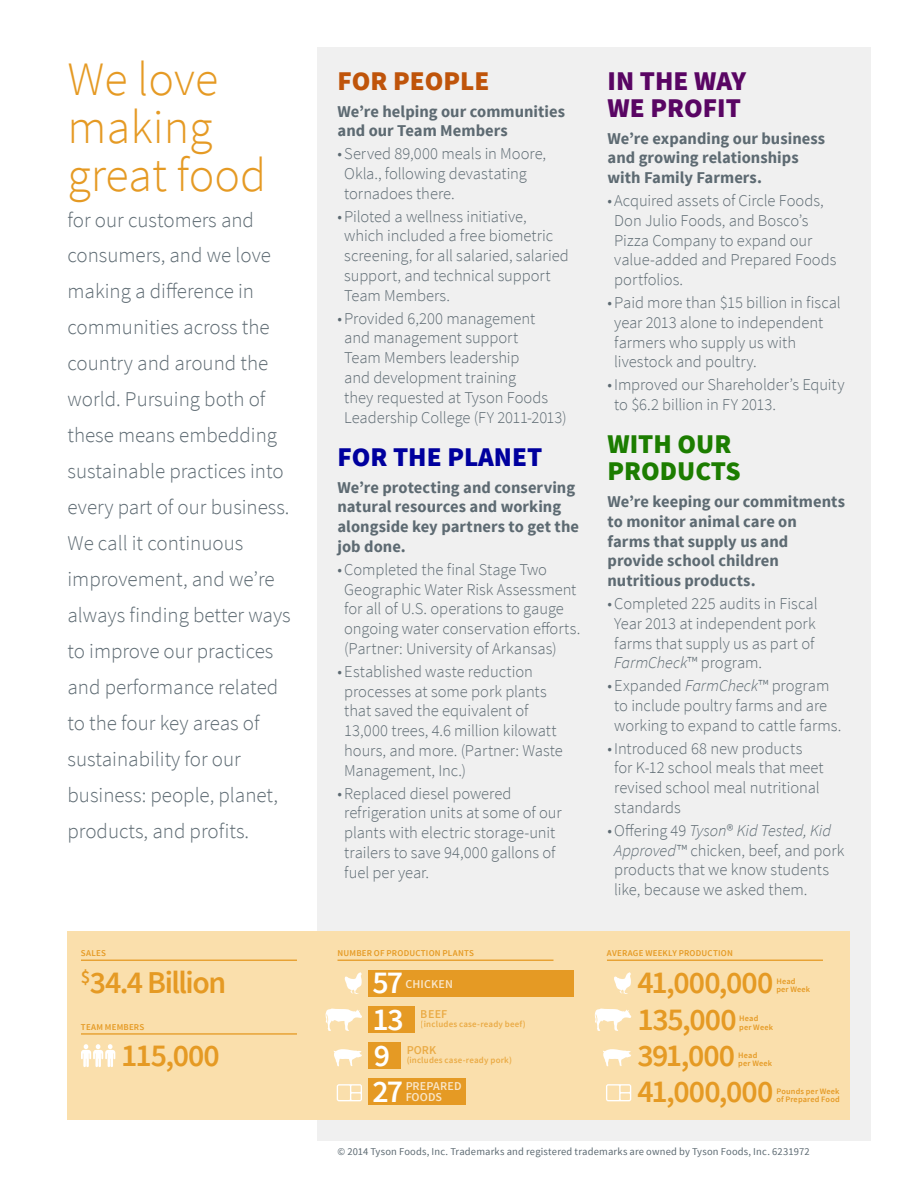
<style>
.page{position:relative;width:918px;height:1188px;background:#fff}
.page>*{position:absolute;margin:0;border:0;box-sizing:border-box;transform-origin:0 0}
.t1{font:300 48px/48px "Source Sans Pro";color:#e59a24}
.t2{font:600 31.8px/36px "Source Sans Pro";letter-spacing:-.03em;color:#e59a24}
.t3{font:600 31.8px/36.3px "Source Sans Pro";color:#fff}
.t4{font:900 27px/27px "Source Sans Pro";color:#590563}
.t5{font:900 27px/27px "Source Sans Pro";color:#1c7d00}
.t6{font:900 27px "Source Sans Pro";color:#00009e}
.t7{font:900 27px "Source Sans Pro";color:#bf540a}
.t8{font:300 21px/36px "Source Sans Pro";color:#5d6a72}
.t9{font:300 16.5px/19.8px "Source Sans Pro";letter-spacing:-.005em;color:#5d6a72}
.t10{font:700 16.5px/19.8px "Source Sans Pro";color:#5d6a72}
.t11{font:600 12px/10.5px "Source Sans Pro";letter-spacing:.01em;color:#fff}
.t12{font:600 12px "Source Sans Pro";letter-spacing:.015em;color:#e59a24}
.t13{font:10.5px "Source Sans Pro";letter-spacing:.015em;color:#5d6a72}
.t14{font:600 8.85px "Source Sans Pro";letter-spacing:.02em;color:#e59a24}
.t15{font:600 8.25px/8.2px "Source Sans Pro";letter-spacing:.025em;color:#e59a24}
.s1{font-style:italic}
</style>
<div class="page">
<div style="left:317px;top:47px;width:554px;height:1094px;background:#f0f0f0"></div>
<div style="left:68px;top:932px;width:782px;height:188px;background:#fadfac"></div>
<svg style="left:81px;top:1044px;width:34px;height:23px"></svg>
<hr style="left:81px;top:960px;width:216px;height:1px;background:#e59a24">
<hr style="left:338px;top:960px;width:216px;height:1px;background:#e59a24">
<hr style="left:607px;top:960px;width:216px;height:1px;background:#e59a24">
<div style="left:368px;top:970px;width:206px;height:27px;background:#e59a24"></div>
<div style="left:368px;top:1006px;width:47px;height:27px;background:#e59a24"></div>
<div style="left:368px;top:1042px;width:32px;height:27px;background:#e59a24"></div>
<div style="left:368px;top:1078px;width:97px;height:27px;background:#e59a24"></div>
<svg style="left:337px;top:1084px;width:25px;height:17px"></svg>
<svg style="left:345px;top:972px;width:17px;height:22px"></svg>
<svg style="left:333px;top:1049px;width:29px;height:17px"></svg>
<svg style="left:326px;top:1009px;width:36px;height:22px"></svg>
<svg style="left:606px;top:1084px;width:25px;height:17px"></svg>
<svg style="left:614px;top:972px;width:17px;height:22px"></svg>
<svg style="left:603px;top:1049px;width:28px;height:17px"></svg>
<svg style="left:595px;top:1009px;width:36px;height:22px"></svg>
<hr style="left:81px;top:1033px;width:216px;height:2px;background:#e59a24">
<h1 class="t1" style="left:68px;top:55px;width:200px">We love making great food</h1>
<p class="t8" style="left:68px;top:202px;width:225px">for our customers and consumers, and we love making a difference in communities across the country and around the world. Pursuing both of these means embedding sustainable practices into every part of our business.<br>We call it continuous improvement, and we’re always finding better ways to improve our practices and performance related to the four key areas of sustainability for our business: people, planet, products, and profits.</p>
<h3 class="t7" style="left:338px;top:63px;width:153px">FOR PEOPLE</h3>
<p class="t10" style="left:338px;top:102px;width:229px">We’re helping our communities and our Team Members</p>
<p class="t9" style="left:344px;top:144px;width:203px;text-indent:-7px">•Served 89,000 meals in Moore,<br>Okla., following devastating tornadoes there.</p>
<p class="t9" style="left:344px;top:206px;width:226px;text-indent:-7px">•Piloted a wellness initiative, which included a free biometric screening, for all salaried, salaried support, and technical support<br>Team Members.</p>
<p class="t9" style="left:344px;top:308px;width:224px;text-indent:-7px">•Provided 6,200 management<br>and management support<br>Team Members leadership<br>and development training<br>they requested at Tyson Foods<br>Leadership College (FY 2011-2013)</p>
<h3 class="t6" style="left:338px;top:439px;width:206px">FOR THE PLANET</h3>
<p class="t10" style="left:338px;top:478px;width:243px">We’re protecting and conserving natural resources and working alongside key partners to get the job done.</p>
<p class="t9" style="left:344px;top:560px;width:238px;text-indent:-7px">•Completed the final Stage Two Geographic Water Risk Assessment for all of U.S. operations to gauge ongoing water conservation efforts. (Partner: University of Arkansas)</p>
<p class="t9" style="left:344px;top:662px;width:220px;text-indent:-7px">•Established waste reduction processes at some pork plants that saved the equivalent of<br>13,000 trees, 4.6 million kilowatt hours, and more. (Partner: Waste<br>Management, Inc.)</p>
<p class="t9" style="left:344px;top:783px;width:219px;text-indent:-7px">•Replaced diesel powered refrigeration units at some of our plants with electric storage-unit trailers to save 94,000 gallons of fuel per year.</p>
<h3 class="t4" style="left:608px;top:69px;width:140px">IN THE WAY<br>WE PROFIT</h3>
<p class="t10" style="left:608px;top:129px;width:219px">We’re expanding our business and growing relationships with Family Farmers.</p>
<p class="t9" style="left:614px;top:191px;width:224px;text-indent:-7px">•Acquired assets of Circle Foods,<br>Don Julio Foods, and Bosco’s<br>Pizza Company to expand our value-added and Prepared Foods portfolios.</p>
<p class="t9" style="left:614px;top:293px;width:228px;text-indent:-7px">•Paid more than $15 billion in fiscal year 2013 alone to independent farmers who supply us with livestock and poultry.</p>
<p class="t9" style="left:614px;top:375px;width:232px;text-indent:-7px">•Improved our Shareholder’s Equity to $6.2 billion in FY 2013.</p>
<h3 class="t5" style="left:608px;top:432px;width:135px">WITH OUR<br>PRODUCTS</h3>
<p class="t10" style="left:608px;top:492px;width:239px">We’re keeping our commitments to monitor animal care on<br>farms that supply us and provide school children nutritious products.</p>
<p class="t9" style="left:614px;top:594px;width:205px;text-indent:-7px">•Completed 225 audits in Fiscal<br>Year 2013 at independent pork farms that supply us as part of<br><span class="s1">FarmCheck</span>™ program.</p>
<p class="t9" style="left:614px;top:676px;width:229px;text-indent:-7px">•Expanded <span class="s1">FarmCheck</span>™ program to include poultry farms and are working to expand to cattle farms.</p>
<p class="t9" style="left:614px;top:738px;width:211px;text-indent:-7px">•Introduced 68 new products for K-12 school meals that meet revised school meal nutritional standards</p>
<p class="t9" style="left:614px;top:821px;width:232px;text-indent:-7px">•Offering 49 <span class="s1">Tyson</span>® <span class="s1">Kid Tested, Kid<br>Approved</span>™ chicken, beef, and pork products that we know students like, because we asked them.</p>
<p class="t14" style="left:81px;top:947px;width:26px">SALES</p>
<p class="t14" style="left:338px;top:947px;width:138px">NUMBER OF PRODUCTION PLANTS</p>
<p class="t14" style="left:607px;top:947px;width:127px">AVERAGE WEEKLY PRODUCTION</p>
<h2 class="t2" style="left:81px;top:965px;width:147px"><sup>$</sup>34.4 Billion</h2>
<p class="t14" style="left:81px;top:1021px;width:65px">TEAM MEMBERS</p>
<h2 class="t2" style="left:121px;top:1039px;width:100px">115,000</h2>
<h2 class="t3" style="left:372px;top:965px;width:33px">57<br>13<br>9<br>27</h2>
<p class="t11" style="left:405px;top:979px;width:49px">CHICKEN</p>
<p class="t12" style="left:421px;top:1006px;width:28px">BEEF</p>
<p class="t14" style="left:421px;top:1018px;width:107px">(includes case-ready beef)</p>
<p class="t12" style="left:406px;top:1043px;width:32px">PORK</p>
<p class="t14" style="left:406px;top:1055px;width:107px">(includes case-ready pork)</p>
<p class="t11" style="left:405px;top:1081px;width:58px">PREPARED<br>FOODS</p>
<h2 class="t2" style="left:637px;top:965px;width:137px">41,000,000</h2>
<p class="t15" style="left:776px;top:977px;width:35px">Head<br>per Week</p>
<h2 class="t2" style="left:637px;top:1002px;width:101px">135,000<br>391,000</h2>
<p class="t15" style="left:739px;top:1015px;width:35px">Head<br>per Week</p>
<p class="t15" style="left:738px;top:1051px;width:35px">Head<br>per Week</p>
<h2 class="t2" style="left:637px;top:1074px;width:137px">41,000,000</h2>
<p class="t15" style="left:776px;top:1087px;width:65px">Pounds per Week of Prepared Food</p>
<p class="t13" style="left:338px;top:1145px;width:474px">© 2014 Tyson Foods, I nc. Trademarks and registered trademarks are owned by Tyson Foods, I nc. 6231972</p>
</div>
